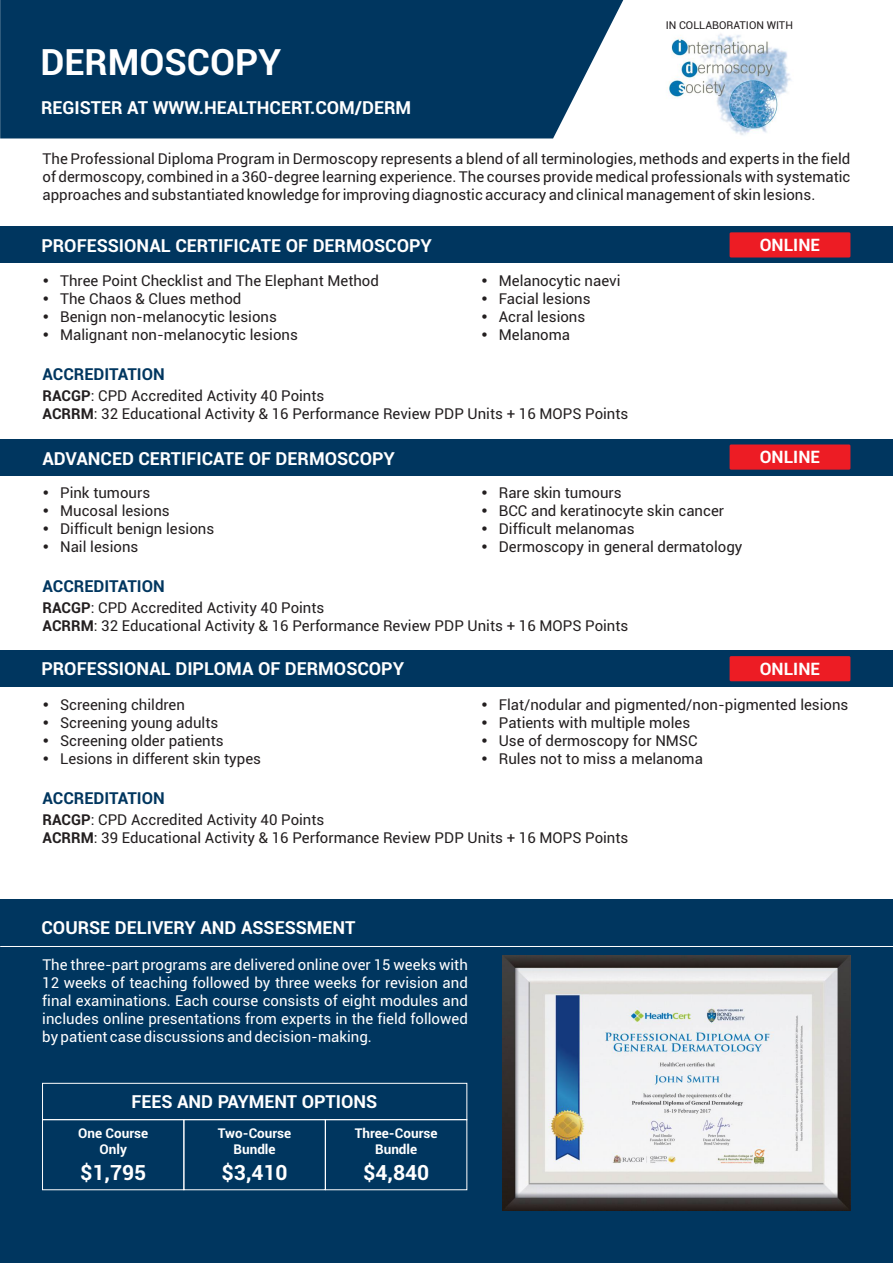
<style>
.page{position:relative;width:893px;height:1263px;background:#fff}
.page>*{position:absolute;margin:0;border:0;box-sizing:border-box;transform-origin:0 0}
.t1{font:700 36.3px "Roboto";color:#fff}
.t2{font:700 21px "Roboto";color:#fff}
.t3{font:700 18px "Roboto";color:#fff}
.t4{font:700 17.25px "Roboto";color:#fff}
.t5{font:700 16.5px "Roboto";color:#00365f}
.t6{font:15px/18px "Roboto";color:#231f20}
.t7{font:15px/18px "Roboto";color:#fff;text-align:justify}
.t8{font:700 13.5px/16.2px "Roboto";color:#fff;text-align:center}
.t9{font:10.8px "Roboto";color:#231f20}
.s1{font-weight:700}
</style>
<div class="page">
<div style="left:0;top:227px;width:893px;height:36px;background:#00365f"></div>
<div style="left:0;top:439px;width:893px;height:36px;background:#00365f"></div>
<div style="left:0;top:651px;width:893px;height:36px;background:#00365f"></div>
<div style="left:0;top:0;width:623px;height:138px;background:#00365f"></div>
<img style="left:667px;top:34px;width:125px;height:101px">
<div style="left:0;top:899px;width:893px;height:364px;background:#00365f"></div>
<div style="left:42px;top:1083px;width:425px;height:37px;border:1px solid #fff"></div>
<div style="left:325px;top:1119px;width:142px;height:71px;border:1px solid #fff"></div>
<div style="left:183px;top:1119px;width:143px;height:71px;border:1px solid #fff"></div>
<div style="left:42px;top:1119px;width:142px;height:71px;border:1px solid #fff"></div>
<div style="left:730px;top:232px;width:120px;height:25px;background:#ed1c24;border-radius:2px"></div>
<div style="left:730px;top:444px;width:120px;height:26px;background:#ed1c24;border-radius:2px"></div>
<div style="left:730px;top:656px;width:120px;height:25px;background:#ed1c24;border-radius:2px"></div>
<hr style="left:0;top:946px;width:893px;height:1px;background:#fff">
<img style="left:503px;top:955px;width:347px;height:255px">
<h1 class="t1" style="left:40px;top:48px;width:242px">DERMOSCOPY</h1>
<p class="t3" style="left:41px;top:100px;width:372px">REGISTER AT WWW.HEALTHCERT.COM/DERM</p>
<p class="t9" style="left:666px;top:21px;width:129px">IN COLLABORATION WITH</p>
<p class="t6" style="left:43px;top:152px;width:809px;text-align:justify">The Professional Diploma Program in Dermoscopy represents a blend of all terminologies, methods and experts in the field of dermoscopy, combined in a 360-degree learning experience. The courses provide medical professionals with systematic approaches and substantiated knowledge for improving diagnostic accuracy and clinical management of skin lesions.</p>
<p class="t3" style="left:41px;top:238px;width:392px">PROFESSIONAL CERTIFICATE OF DERMOSCOPY</p>
<p class="t6" style="left:60px;top:273px;width:320px">Three Point Checklist and The Elephant Method The Chaos &amp; Clues method<br>Benign non-melanocytic lesions<br>Malignant non-melanocytic lesions</p>
<p class="t6" style="left:499px;top:273px;width:123px">Melanocytic naevi<br>Facial lesions<br>Acral lesions<br>Melanoma</p>
<p class="t5" style="left:42px;top:368px;width:124px">ACCREDITATION</p>
<p class="t6" style="left:43px;top:388px;width:587px"><span class="s1">RACGP</span>: CPD Accredited Activity 40 Points<br><span class="s1">ACRRM</span>: 32 Educational Activity &amp; 16 Performance Review PDP Units + 16 MOPS Points</p>
<p class="t3" style="left:42px;top:451px;width:354px">ADVANCED CERTIFICATE OF DERMOSCOPY</p>
<p class="t6" style="left:60px;top:485px;width:156px">Pink tumours<br>Mucosal lesions<br>Difficult benign lesions<br>Nail lesions</p>
<p class="t6" style="left:499px;top:485px;width:245px">Rare skin tumours<br>BCC and keratinocyte skin cancer<br>Difficult melanomas<br>Dermoscopy in general dermatology</p>
<p class="t5" style="left:42px;top:579px;width:124px">ACCREDITATION</p>
<p class="t6" style="left:43px;top:600px;width:587px"><span class="s1">RACGP</span>: CPD Accredited Activity 40 Points<br><span class="s1">ACRRM</span>: 32 Educational Activity &amp; 16 Performance Review PDP Units + 16 MOPS Points</p>
<p class="t3" style="left:41px;top:662px;width:364px">PROFESSIONAL DIPLOMA OF DERMOSCOPY</p>
<p class="t4" style="left:760px;top:238px;width:62px">ONLINE</p>
<p class="t4" style="left:760px;top:450px;width:62px">ONLINE</p>
<p class="t4" style="left:760px;top:662px;width:62px">ONLINE</p>
<p class="t6" style="left:60px;top:697px;width:202px">Screening children<br>Screening young adults<br>Screening older patients<br>Lesions in different skin types</p>
<p class="t6" style="left:499px;top:697px;width:351px">Flat/nodular and pigmented/non-pigmented lesions Patients with multiple moles<br>Use of dermoscopy for NMSC<br>Rules not to miss a melanoma</p>
<p class="t5" style="left:42px;top:792px;width:124px">ACCREDITATION</p>
<p class="t6" style="left:43px;top:813px;width:587px"><span class="s1">RACGP</span>: CPD Accredited Activity 40 Points<br><span class="s1">ACRRM</span>: 39 Educational Activity &amp; 16 Performance Review PDP Units + 16 MOPS Points</p>
<p class="t3" style="left:42px;top:920px;width:315px">COURSE DELIVERY AND ASSESSMENT</p>
<p class="t7" style="left:42px;top:957px;width:427px">The three-part programs are delivered online over 15 weeks with 12 weeks of teaching followed by three weeks for revision and final examinations. Each course consists of eight modules and includes online presentations from experts in the field followed by patient case discussions and decision-making.</p>
<p class="t3" style="left:131px;top:1094px;width:247px">FEES AND PAYMENT OPTIONS</p>
<p class="t8" style="left:78px;top:1126px;width:71px">One Course<br>Only</p>
<h2 class="t2" style="left:80px;top:1164px;width:68px">$1,795</h2>
<p class="t8" style="left:218px;top:1126px;width:75px">Two-Course<br>Bundle</p>
<h2 class="t2" style="left:221px;top:1164px;width:68px">$3,410</h2>
<p class="t8" style="left:355px;top:1126px;width:84px">Three-Course<br>Bundle</p>
<h2 class="t2" style="left:363px;top:1164px;width:68px">$4,840</h2>
</div>
